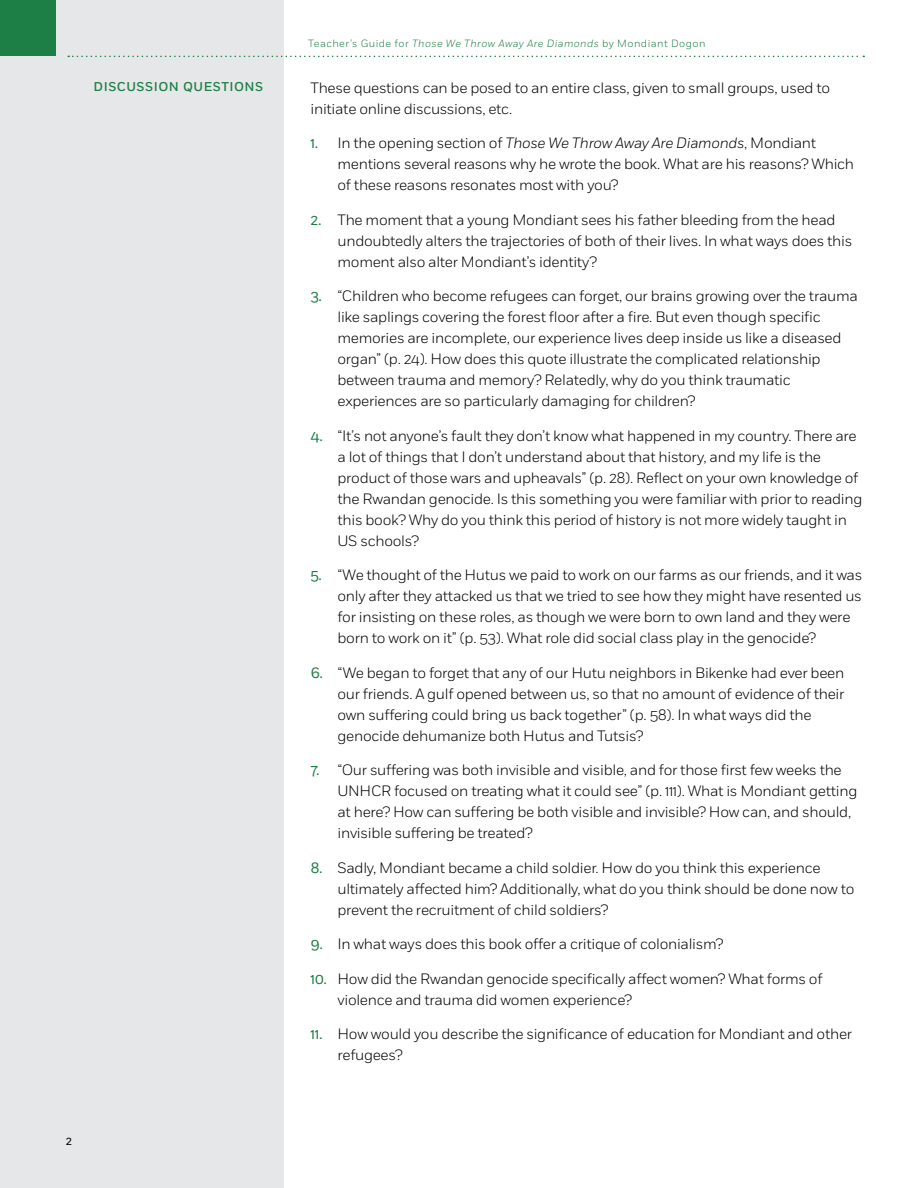
<style>
.page{position:relative;width:918px;height:1188px;background:#fff}
.page>*{position:absolute;margin:0;border:0;box-sizing:border-box;transform-origin:0 0}
.t1{font:300 15px/21px "Fort";letter-spacing:-.02em;color:#000}
.t2{font:500 12.75px "Fort";letter-spacing:.04em;color:#1d7f46}
.t3{font:12px "Fort";color:#000}
.t4{font:300 10.5px "Fort";letter-spacing:.04em;color:#1d7f46}
.s1{font-style:italic}
.s2{font-weight:400;color:#1d7f46}
</style>
<div class="page">
<div style="left:0;top:0;width:284px;height:1188px;background:#e6e7e8"></div>
<div style="left:0;top:0;width:55px;height:55px;background:#1d7f46"></div>
<svg style="left:68px;top:56px;width:796px;height:1px"></svg>
<p class="t4" style="left:308px;top:37px;width:399px">Teacher’s Guide for <span class="s1">Those We Throw Away Are Diamonds</span> by Mondiant Dogon</p>
<p class="t2" style="left:94px;top:79px;width:69px">DISCUSSION</p>
<p class="t2" style="left:183px;top:79px;width:48px">QU ESTION</p>
<p class="t2" style="left:255px;top:79px;width:10px">S</p>
<p class="t1" style="left:310px;top:77px;width:521px">These questions can be posed to an entire class, given to small groups, used to initiate online discussions, etc.</p>
<p class="t1" style="left:338px;top:132px;width:518px;text-indent:-27px"><span class="s2">1.</span> In the opening section of <span class="s1">Those We Throw Away Are Diamonds</span>, Mondiant mentions several reasons why he wrote the book. What are his reasons? Which of these reasons resonates most with you?</p>
<p class="t1" style="left:338px;top:209px;width:516px;text-indent:-27px"><span class="s2">2.</span> The moment that a young Mondiant sees his father bleeding from the head undoubtedly alters the trajectories of both of their lives. In what ways does this moment also alter Mondiant’s identity?</p>
<p class="t1" style="left:338px;top:285px;width:522px;text-indent:-27px"><span class="s2">3.</span> “Children who become refugees can forget, our brains growing over the trauma like saplings covering the forest floor after a fire. But even though specific memories are incomplete, our experience lives deep inside us like a diseased organ” (p. 24). How does this quote illustrate the complicated relationship between trauma and memory? Relatedly, why do you think traumatic experiences are so particularly damaging for children?</p>
<p class="t1" style="left:338px;top:425px;width:527px;text-indent:-27px"><span class="s2">4.</span> “It’s not anyone’s fault they don’t know what happened in my country. There are a lot of things that I don’t understand about that history, and my life is the product of those wars and upheavals” (p. 28). Reflect on your own knowledge of the Rwandan genocide. Is this something you were familiar with prior to reading this book? Why do you think this period of history is not more widely taught in US schools?</p>
<p class="t1" style="left:338px;top:564px;width:526px;text-indent:-27px"><span class="s2">5.</span> “We thought of the Hutus we paid to work on our farms as our friends, and it was only after they attacked us that we tried to see how they might have resented us for insisting on these roles, as though we were born to own land and they were born to work on it” (p. 53). What role did social class play in the genocide?</p>
<p class="t1" style="left:338px;top:662px;width:508px;text-indent:-27px"><span class="s2">6.</span> “We began to forget that any of our Hutu neighbors in Bikenke had ever been our friends. A gulf opened between us, so that no amount of evidence of their own suffering could bring us back together” (p. 58). In what ways did the genocide dehumanize both Hutus and Tutsis?</p>
<p class="t1" style="left:338px;top:759px;width:522px;text-indent:-27px"><span class="s2">7.</span> “Our suffering was both invisible and visible, and for those first few weeks the UNHCR focused on treating what it could see” (p. 111). What is Mondiant getting at here? How can suffering be both visible and invisible? How can, and should, invisible suffering be treated?</p>
<p class="t1" style="left:338px;top:857px;width:519px;text-indent:-27px"><span class="s2">8.</span> Sadly, Mondiant became a child soldier. How do you think this experience ultimately affected him? Additionally, what do you think should be done now to prevent the recruitment of child soldiers?</p>
<p class="t1" style="left:310px;top:933px;width:414px"><span class="s2">9.</span> In what ways does this book offer a critique of colonialism?</p>
<p class="t1" style="left:338px;top:968px;width:487px;text-indent:-27px"><span class="s2">10.</span> How did the Rwandan genocide specifically affect women? What forms of violence and trauma did women experience?</p>
<p class="t1" style="left:338px;top:1023px;width:516px;text-indent:-27px"><span class="s2">11.</span> How would you describe the significance of education for Mondiant and other refugees?</p>
<p class="t3" style="left:66px;top:1134px;width:8px">2</p>
</div>
